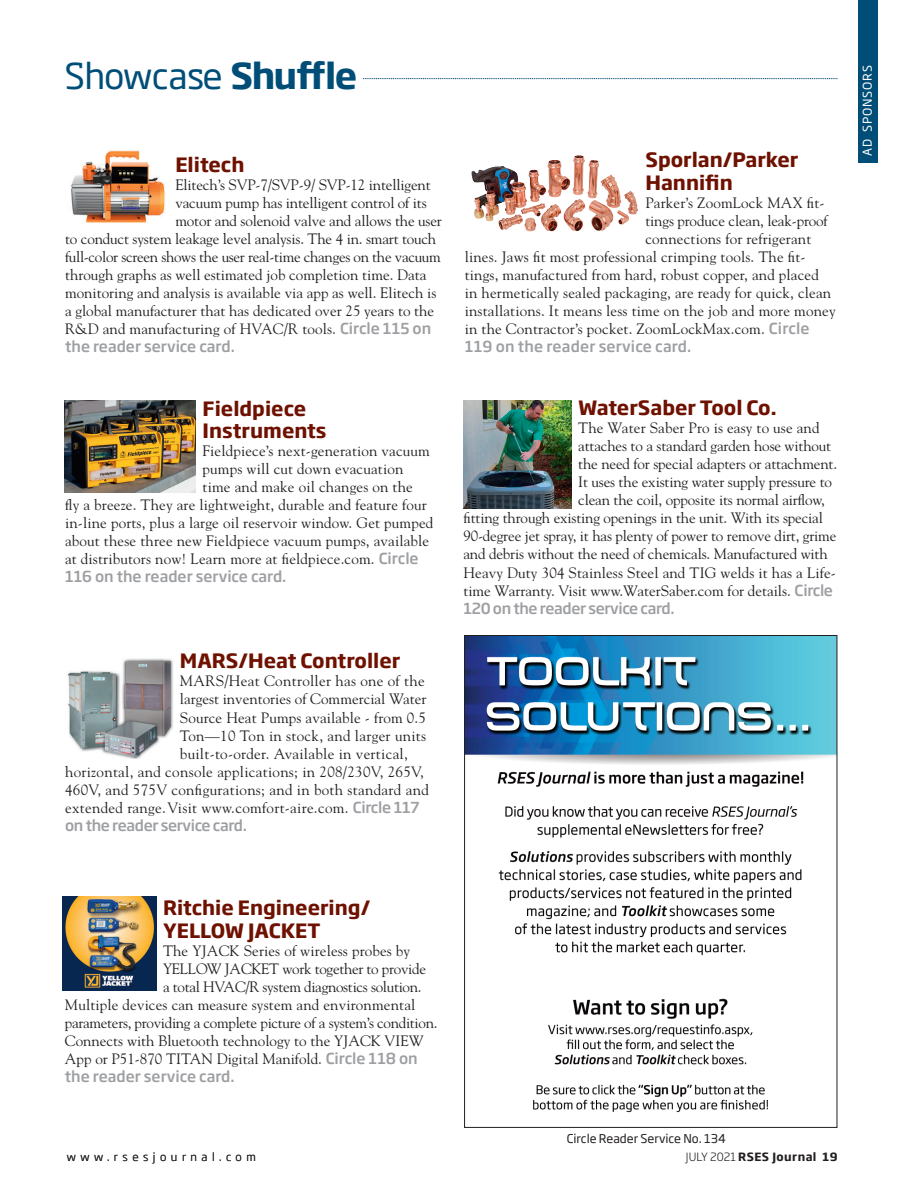
<style>
.page{position:relative;width:905px;height:1202px;background:#fff}
.page>*{position:absolute;margin:0;border:0;box-sizing:border-box;transform-origin:0 0}
.t1{font:35.25px "Soho Gothic Pro";letter-spacing:-.02em;color:#004e78}
.t2{font:700 19.5px/22.5px "Soho Gothic Pro";color:#6f1100}
.t3{font:15px "Goudy";color:#231f20}
.t4{font:15px "Goudy";letter-spacing:.02em;color:#231f20}
.t5{font:15px "Goudy";letter-spacing:-.02em;color:#231f20}
.t6{font:500 15px "Soho Gothic Pro";color:#9d9fa2}
.t7{font:500 15px "Soho Gothic Pro";letter-spacing:-.025em;color:#9d9fa2}
.t8{font:12px "Soho Gothic Pro";color:#231f20}
.t9{font:12px "Soho Gothic Pro";letter-spacing:.065em;color:#fff}
.t10{font:700 11.25px "Soho Gothic Std";letter-spacing:.04em;color:#231f20}
.t11{font:300 11.25px "Soho Gothic Std";letter-spacing:.4em;color:#231f20}
.s1{font-weight:700}
.s2{font-family:"Soho Gothic Pro";font-weight:500;color:#9d9fa2}
.s3{font-weight:300}
</style>
<div class="page">
<img style="left:71px;top:150px;width:94px;height:73px">
<div style="left:858px;top:0;width:19px;height:162px;background:#004e78"></div>
<svg style="left:363px;top:78px;width:474px;height:1px"></svg>
<img style="left:547px;top:155px;width:46px;height:42px">
<img style="left:466px;top:637px;width:369px;height:476px">
<img style="left:64px;top:400px;width:132px;height:92px">
<img style="left:67px;top:658px;width:106px;height:100px">
<img style="left:62px;top:896px;width:94px;height:94px">
<img style="left:463px;top:400px;width:108px;height:108px">
<h1 class="t1" style="left:65px;top:48px;width:294px">Showcase <span class="s1">Shuffle</span></h1>
<p class="t9" style="left:858px;top:156px;width:92px;rotate:-90deg">AD SPONSORS</p>
<h2 class="t2" style="left:645px;top:147px;width:154px">Sporlan/Parker<br>Hannifin</h2>
<p class="t3" style="left:645px;top:193px;width:181px">Parker’s ZoomLock MAX fit-</p>
<p class="t3" style="left:645px;top:211px;width:184px">tings produce clean, leak-proof</p>
<p class="t3" style="left:645px;top:229px;width:167px">connections for refrigerant</p>
<p class="t3" style="left:465px;top:247px;width:342px">lines. Jaws fit most professional crimping tools. The fit-</p>
<p class="t3" style="left:465px;top:265px;width:356px">tings, manufactured from hard, robust copper, and placed</p>
<p class="t3" style="left:465px;top:283px;width:368px">in hermetically sealed packaging, are ready for quick, clean</p>
<p class="t3" style="left:465px;top:301px;width:372px">installations. It means less time on the job and more money</p>
<p class="t3" style="left:465px;top:319px;width:346px">in the Contractor’s pocket. ZoomLockMax.com. <span class="s2">Circle</span></p>
<p class="t6" style="left:465px;top:334px;width:228px">119 on the reader service card.</p>
<h2 class="t2" style="left:175px;top:152px;width:71px">Elitech</h2>
<p class="t3" style="left:175px;top:175px;width:257px">Elitech’s SVP-7/SVP-9/ SVP-12 intelligent</p>
<p class="t3" style="left:175px;top:193px;width:253px">vacuum pump has intelligent control of its</p>
<p class="t3" style="left:175px;top:211px;width:268px">motor and solenoid valve and allows the user</p>
<p class="t3" style="left:65px;top:229px;width:372px">to conduct system leakage level analysis. The 4 in. smart touch</p>
<p class="t5" style="left:65px;top:247px;width:377px">full-color screen shows the user real-time changes on the vacuum</p>
<p class="t3" style="left:65px;top:265px;width:363px">through graphs as well estimated job completion time. Data</p>
<p class="t3" style="left:65px;top:283px;width:373px">monitoring and analysis is available via app as well. Elitech is</p>
<p class="t3" style="left:65px;top:301px;width:371px">a global manufacturer that has dedicated over 25 years to the</p>
<p class="t3" style="left:65px;top:319px;width:368px">R&amp;D and manufacturing of HVAC/R tools. <span class="s2">Circle 115 on</span></p>
<p class="t6" style="left:65px;top:334px;width:171px">the reader service card.</p>
<h2 class="t2" style="left:203px;top:396px;width:125px">Fieldpiece<br>Instruments</h2>
<p class="t3" style="left:203px;top:442px;width:229px">Fieldpiece’s next-generation vacuum</p>
<p class="t3" style="left:203px;top:460px;width:202px">pumps will cut down evacuation</p>
<p class="t3" style="left:203px;top:478px;width:212px">time and make oil changes on the</p>
<p class="t3" style="left:65px;top:496px;width:363px">fly a breeze. They are lightweight, durable and feature four</p>
<p class="t3" style="left:65px;top:514px;width:370px">in-line ports, plus a large oil reservoir window. Get pumped</p>
<p class="t3" style="left:65px;top:532px;width:365px">about these three new Fieldpiece vacuum pumps, available</p>
<p class="t3" style="left:65px;top:550px;width:355px">at distributors now! Learn more at fieldpiece.com. <span class="s2">Circle</span></p>
<p class="t6" style="left:65px;top:565px;width:223px">116 on the reader service card.</p>
<h2 class="t2" style="left:180px;top:648px;width:222px">MARS/Heat Controller</h2>
<p class="t4" style="left:180px;top:672px;width:246px">MARS/Heat Controller has one of the</p>
<p class="t3" style="left:180px;top:690px;width:248px">largest inventories of Commercial Water</p>
<p class="t3" style="left:180px;top:708px;width:247px">Source Heat Pumps available - from 0.5</p>
<p class="t4" style="left:180px;top:726px;width:248px">Ton—10 Ton in stock, and larger units</p>
<p class="t4" style="left:180px;top:744px;width:229px">built-to-order. Available in vertical,</p>
<p class="t4" style="left:65px;top:762px;width:360px">horizontal, and console applications; in 208/230V, 265V,</p>
<p class="t4" style="left:65px;top:780px;width:365px">460V, and 575V configurations; and in both standard and</p>
<p class="t4" style="left:65px;top:798px;width:356px">extended range. Visit www.comfort-aire.com. <span class="s2">Circle 117</span></p>
<p class="t7" style="left:65px;top:813px;width:183px">on the reader service card.</p>
<h2 class="t2" style="left:578px;top:395px;width:200px">WaterSaber Tool Co.</h2>
<p class="t3" style="left:578px;top:419px;width:243px">The Water Saber Pro is easy to use and</p>
<p class="t3" style="left:578px;top:437px;width:254px">attaches to a standard garden hose without</p>
<p class="t3" style="left:578px;top:455px;width:260px">the need for special adapters or attachment.</p>
<p class="t3" style="left:578px;top:473px;width:255px">It uses the existing water supply pressure to</p>
<p class="t3" style="left:578px;top:491px;width:248px">clean the coil, opposite its normal airflow,</p>
<p class="t3" style="left:463px;top:509px;width:361px">fitting through existing openings in the unit. With its special</p>
<p class="t3" style="left:463px;top:527px;width:374px">90-degree jet spray, it has plenty of power to remove dirt, grime</p>
<p class="t3" style="left:463px;top:545px;width:366px">and debris without the need of chemicals. Manufactured with</p>
<p class="t3" style="left:463px;top:563px;width:374px">Heavy Duty 304 Stainless Steel and TIG welds it has a Life-</p>
<p class="t3" style="left:463px;top:581px;width:371px">time Warranty. Visit www.WaterSaber.com for details. <span class="s2">Circle</span></p>
<p class="t7" style="left:463px;top:596px;width:213px">120 on the reader service card.</p>
<h2 class="t2" style="left:163px;top:895px;width:209px">Ritchie Engineering/<br>YELLOW JACKET</h2>
<p class="t3" style="left:163px;top:941px;width:249px">The YJACK Series of wireless probes by</p>
<p class="t5" style="left:163px;top:959px;width:264px">YELLOW JACKET work together to provide</p>
<p class="t5" style="left:163px;top:977px;width:260px">a total HVAC/R system diagnostics solution.</p>
<p class="t3" style="left:65px;top:995px;width:352px">Multiple devices can measure system and environmental</p>
<p class="t5" style="left:65px;top:1013px;width:374px">parameters, providing a complete picture of a system’s condition.</p>
<p class="t3" style="left:65px;top:1031px;width:360px">Connects with Bluetooth technology to the YJACK VIEW</p>
<p class="t3" style="left:65px;top:1049px;width:354px">App or P51-870 TITAN Digital Manifold. <span class="s2">Circle 118 on</span></p>
<p class="t6" style="left:65px;top:1064px;width:171px">the reader service card.</p>
<p class="t8" style="left:567px;top:1129px;width:160px">Circle Reader Service No. 134</p>
<p class="t11" style="left:67px;top:1150px;width:190px">www.rsesjournal.com</p>
<p class="t10" style="left:686px;top:1149px;width:153px"><span class="s3">JULY 2021</span> RSES Journal 19</p>
</div>
